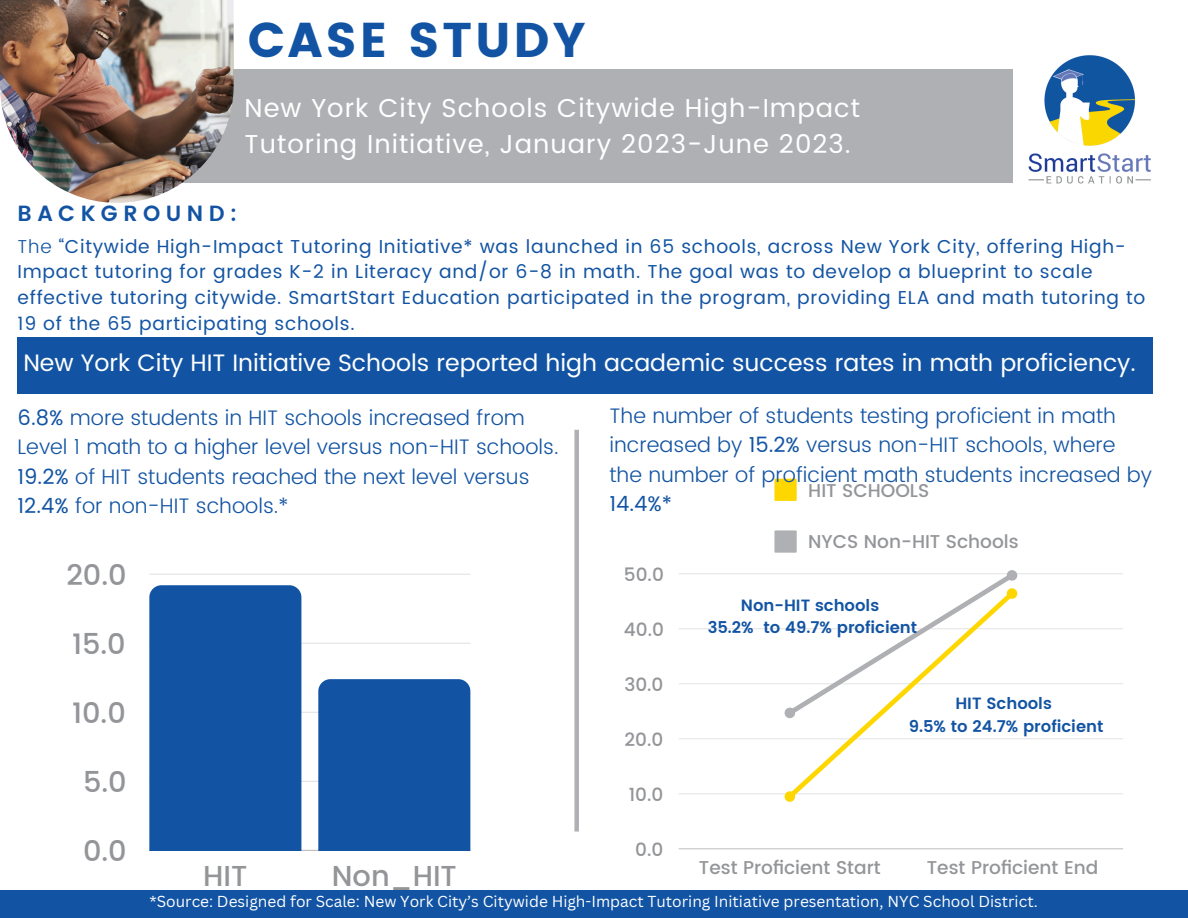
<style>
.page{position:relative;width:1188px;height:918px;background:#fff}
.page>*{position:absolute;margin:0;border:0;box-sizing:border-box;transform-origin:0 0}
.t1{font:48.75px "Poppins";letter-spacing:.06em;color:#1254a3}
.t2{font:500 28.8px "Poppins";color:#939598}
.t3{font:25.95px/36px "Poppins";letter-spacing:.04em;color:#fff}
.t4{font:23.7px "Poppins";color:#fff}
.t5{font:600 21.9px "Poppins";letter-spacing:.25em;color:#1254a3}
.t6{font:300 21px/29.2px "Poppins";color:#1254a3}
.t7{font:18.75px/25.8px "Poppins";letter-spacing:.04em;color:#1254a3}
.t8{font:500 18.6px "Poppins";color:#939598}
.t9{font:600 16.35px/22.5px "Poppins";color:#1254a3;text-align:center}
.t10{font:15.45px "Canva Sans";color:#fff}
.s1{font-weight:300}
.s2{font-weight:400}
</style>
<div class="page">
<div style="left:175px;top:69px;width:838px;height:114px;background:#aeb0b3"></div>
<img style="left:0;top:0;width:234px;height:203px">
<div style="left:18px;top:337px;width:1135px;height:56px;background:#1254a3"></div>
<svg style="left:774px;top:479px;width:23px;height:22px"></svg>
<svg style="left:774px;top:530px;width:23px;height:23px"></svg>
<hr style="left:679px;top:848px;width:444px;height:1px;background:#d0d1d2">
<hr style="left:679px;top:793px;width:444px;height:1px;background:#ebebec">
<hr style="left:679px;top:738px;width:444px;height:1px;background:#ebebec">
<hr style="left:679px;top:683px;width:444px;height:1px;background:#eaebeb">
<hr style="left:679px;top:628px;width:444px;height:1px;background:#eaeaeb">
<hr style="left:679px;top:573px;width:444px;height:1px;background:#e9eaea">
<svg style="left:784px;top:719px;width:94px;height:80px"></svg>
<svg style="left:785px;top:791px;width:10px;height:11px"></svg>
<svg style="left:784px;top:570px;width:234px;height:149px"></svg>
<div style="left:574px;top:430px;width:5px;height:402px;background:#aeb0b3"></div>
<hr style="left:149px;top:850px;width:321px;height:1px;background:#1254a3">
<hr style="left:149px;top:781px;width:321px;height:1px;background:#e5e5e6">
<hr style="left:149px;top:712px;width:321px;height:1px;background:#e6e7e7">
<hr style="left:149px;top:643px;width:321px;height:1px;background:#e8e8e9">
<hr style="left:149px;top:574px;width:321px;height:1px;background:#e9e9ea">
<div style="left:149px;top:585px;width:152px;height:265px;background:#1254a3"></div>
<div style="left:318px;top:679px;width:152px;height:171px;background:#1254a3"></div>
<div style="left:0;top:890px;width:1188px;height:28px;background:#1254a3"></div>
<img style="left:1028px;top:55px;width:123px;height:129px">
<h2 class="t1" style="left:248px;top:12px;width:340px">CASE STUDY</h2>
<p class="t3" style="left:245px;top:90px;width:617px">New York City Schools Citywide High-Impact<br>Tutoring Initiative, January 2023-June 2023.</p>
<h3 class="t5" style="left:18px;top:201px;width:221px">BACKGROUND:</h3>
<h5 class="t7" style="left:18px;top:233px;width:1129px"><span class="s1">The</span> “Citywide High-Impact Tutoring Initiative* was launched in 65 schools, across New York City, offering High-Impact tutoring for grades K-2 in Literacy and/or 6-8 in math. The goal was to develop a blueprint to scale effective tutoring citywide. SmartStart Education participated in the program, providing ELA and math tutoring to 19 of the 65 participating schools.</h5>
<h2 class="t4" style="left:23px;top:349px;width:1114px">New York City HIT Initiative Schools reported high academic success rates in math proficiency.</h2>
<p class="t6" style="left:18px;top:403px;width:543px"><span class="s2">6.8%</span> more students in HIT schools increased from Level 1 math to a higher level versus non-HIT schools.<br><span class="s2">19.2%</span> of HIT students reached the next level versus <span class="s2">12.4%</span> for non-HIT schools.*</p>
<h2 class="t2" style="left:66px;top:558px;width:62px">20.0</h2>
<h2 class="t2" style="left:72px;top:627px;width:55px">15.0</h2>
<h2 class="t2" style="left:72px;top:696px;width:55px">10.0</h2>
<h2 class="t2" style="left:83px;top:765px;width:45px">5.0</h2>
<h2 class="t2" style="left:83px;top:834px;width:45px">0.0</h2>
<h2 class="t2" style="left:203px;top:859px;width:46px">HIT</h2>
<h2 class="t2" style="left:332px;top:859px;width:126px">Non_HIT</h2>
<h4 class="t6" style="left:609px;top:401px;width:544px">The number of students testing proficient in math increased by <span class="s2">15.2%</span> versus non-HIT schools, where the number of proficient math students increased by <span class="s2">14.4%*</span></h4>
<p class="t8" style="left:808px;top:479px;width:123px">HIT SCHOOLS</p>
<p class="t8" style="left:808px;top:531px;width:212px">NYCS Non-HIT Schools</p>
<p class="t8" style="left:624px;top:563px;width:41px">50.0</p>
<p class="t8" style="left:624px;top:618px;width:42px">40.0</p>
<p class="t8" style="left:624px;top:673px;width:41px">30.0</p>
<p class="t8" style="left:625px;top:728px;width:40px">20.0</p>
<p class="t8" style="left:629px;top:783px;width:36px">10.0</p>
<p class="t8" style="left:635px;top:838px;width:30px">0.0</p>
<h6 class="t9" style="left:708px;top:594px;width:211px">Non-HIT schools<br>35.2% to 49.7% proficient</h6>
<h6 class="t9" style="left:909px;top:693px;width:196px">HIT Schools<br>9.5% to 24.7% proficient</h6>
<p class="t8" style="left:699px;top:857px;width:183px">Test Proficient Start</p>
<p class="t8" style="left:927px;top:857px;width:173px">Test Proficient End</p>
<h4 class="t10" style="left:150px;top:891px;width:890px">*Source: Designed for Scale: New York City’s Citywide High-Impact Tutoring Initiative presentation, NYC School District.</h4>
</div>
